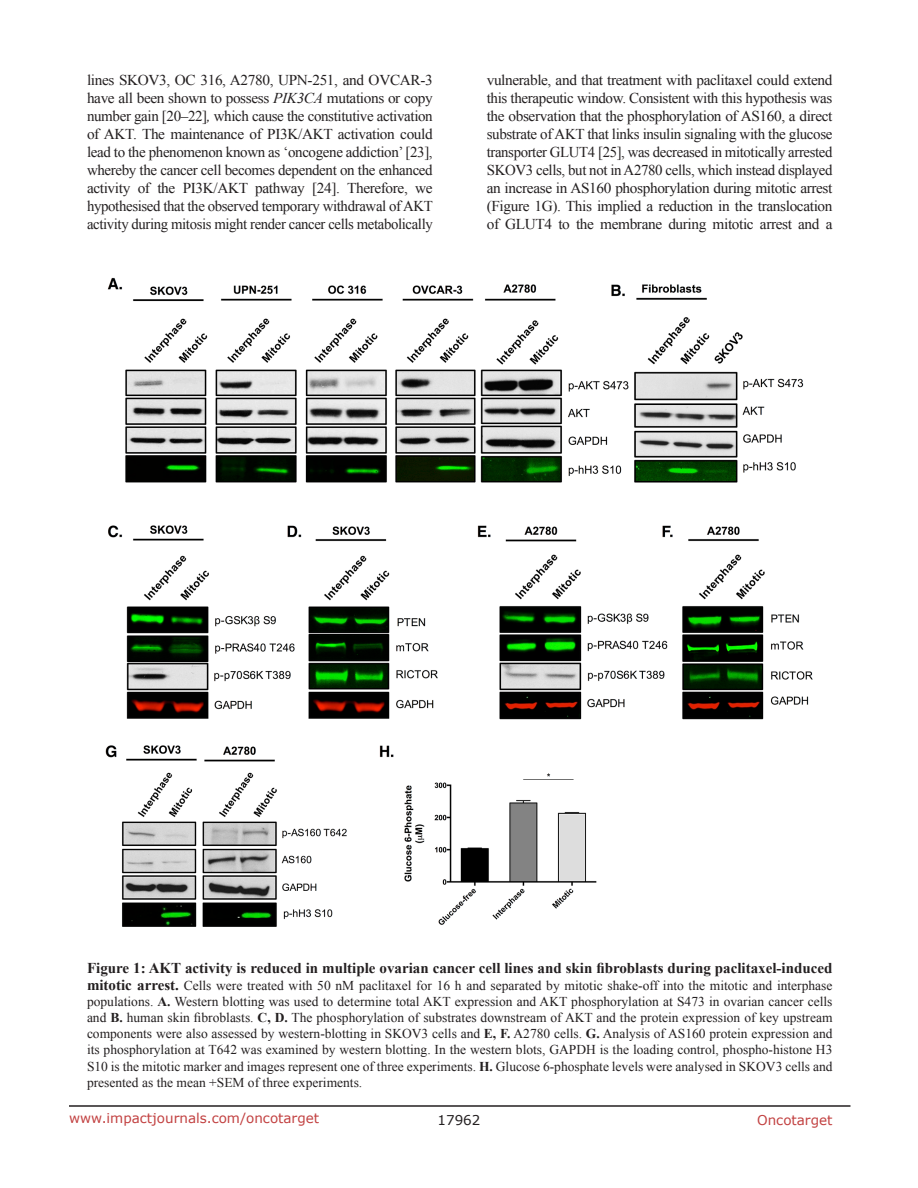
<style>
.page{position:relative;width:918px;height:1188px;background:#fff}
.page>*{position:absolute;margin:0;border:0;box-sizing:border-box;transform-origin:0 0}
.BodyText{font:15px/18px "Times New Roman";letter-spacing:-.025em;color:#231f20;text-align:justify}
.figuretext{font:700 15px "Times New Roman";color:#231f20}
.figuretext-2{font:13.5px/16.2px "Times New Roman";color:#231f20;text-align:justify}
.t1{font:13.5px "Verdana";color:#c24141}
.t2{font:13.5px "Verdana";color:#231f20}
.s1{font-style:italic}
.s2{font-weight:700;font-size:15px}
.s3{font-weight:700}
</style>
<div class="page">
<hr style="left:69px;top:1105px;width:781px;height:2px;background:#231f20">
<img style="left:105px;top:277px;width:708px;height:650px">
<p class="BodyText" style="left:87px;top:71px;width:348px">lines SKOV3, OC 316, A2780, UPN-251, and OVCAR-3 have all been shown to possess <span class="s1">PIK3CA</span> mutations or copy number gain [20–22]<span class="s1">,</span> which cause the constitutive activation of AKT. The maintenance of PI3K/AKT activation could lead to the phenomenon known as ‘oncogene addiction’ [23], whereby the cancer cell becomes dependent on the enhanced activity of the PI3K/AKT pathway [24]. Therefore, we hypothesised that the observed temporary withdrawal of AKT activity during mitosis might render cancer cells metabolically</p>
<p class="BodyText" style="left:487px;top:71px;width:347px">vulnerable, and that treatment with paclitaxel could extend this therapeutic window. Consistent with this hypothesis was the observation that the phosphorylation of AS160, a direct substrate of AKT that links insulin signaling with the glucose transporter GLUT4 [25], was decreased in mitotically arrested SKOV3 cells, but not in A2780 cells, which instead displayed an increase in AS160 phosphorylation during mitotic arrest (Figure 1G). This implied a reduction in the translocation of GLUT4 to the membrane during mitotic arrest and a</p>
<p class="figuretext" style="left:87px;top:958px;width:747px">Figure 1: AKT activity is reduced in multiple ovarian cancer cell lines and skin fibroblasts during paclitaxel-induced</p>
<p class="figuretext-2" style="left:87px;top:977px;width:747px"><span class="s2">mitotic arrest.</span> Cells were treated with 50 nM paclitaxel for 16 h and separated by mitotic shake-off into the mitotic and interphase populations. <span class="s3">A.</span> Western blotting was used to determine total AKT expression and AKT phosphorylation at S473 in ovarian cancer cells and <span class="s3">B.</span> human skin fibroblasts. <span class="s3">C, D.</span> The phosphorylation of substrates downstream of AKT and the protein expression of key upstream components were also assessed by western-blotting in SKOV3 cells and <span class="s3">E, F.</span> A2780 cells. <span class="s3">G.</span> Analysis of AS160 protein expression and its phosphorylation at T642 was examined by western blotting. In the western blots, GAPDH is the loading control, phospho-histone H3<br>S10 is the mitotic marker and images represent one of three experiments. <span class="s3">H.</span> Glucose 6-phosphate levels were analysed in SKOV3 cells and presented as the mean +SEM of three experiments.</p>
<p class="t1" style="left:69px;top:1109px;width:252px">www.impactjournals.com/oncotarget</p>
<p class="t2" style="left:438px;top:1111px;width:44px">17962</p>
<p class="t1" style="left:757px;top:1111px;width:77px">Oncotarget</p>
</div>
